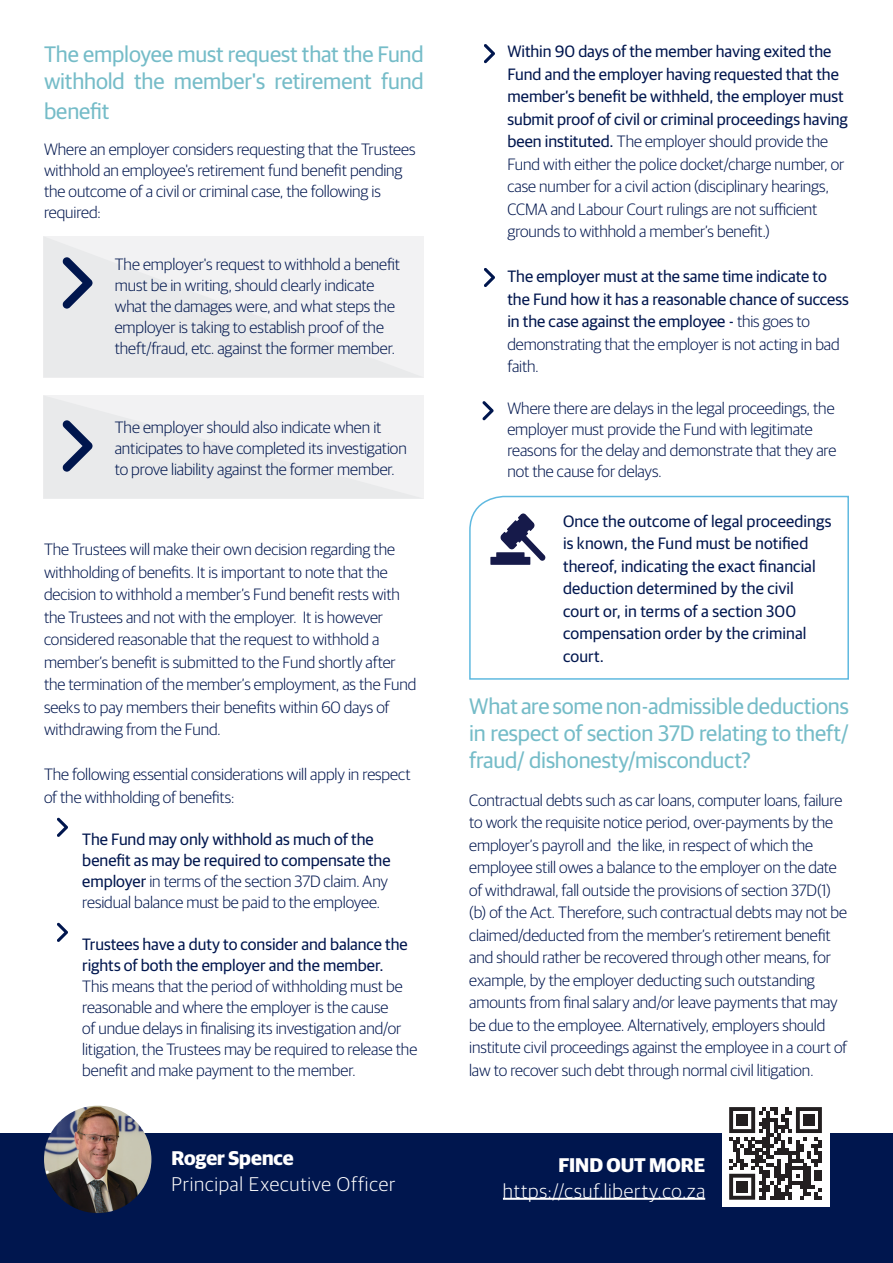
<style>
.page{position:relative;width:893px;height:1263px;background:#fff}
.page>*{position:absolute;margin:0;border:0;box-sizing:border-box;transform-origin:0 0}
.t1{font:22.5px/27px "Guardian Sans";letter-spacing:-.01em;color:#75bcc8}
.Heading_04{font:300 19.95px "Guardian Sans";letter-spacing:.04em;color:#fff}
.Heading_04-2{font:700 19.95px "Guardian Sans";color:#fff}
.Heading_04-3{font:300 16.5px/22.5px "Guardian Sans";letter-spacing:-.005em;color:#00164e}
.Heading_04-4{font:16.5px/22.5px "Guardian Sans";color:#00164e}
.s1{font-weight:300}
.s2{font-weight:400}
</style>
<div class="page">
<svg style="left:43px;top:236px;width:381px;height:141px;fill:#f2f2f3"></svg>
<svg style="left:62px;top:257px;width:31px;height:52px;background:#98a0b4"></svg>
<div style="left:43px;top:395px;width:381px;height:104px;background:#ecedee"></div>
<svg style="left:469px;top:495px;width:380px;height:185px"></svg>
<div style="left:0;top:1133px;width:893px;height:130px;background:#00164e"></div>
<hr style="left:503px;top:1198px;width:202px;height:2px;background:#fff">
<div style="left:722px;top:1100px;width:107px;height:107px;background:#fff"></div>
<svg style="left:729px;top:1107px;width:93px;height:93px"></svg>
<div style="left:737px;top:1114px;width:11px;height:11px;background:#231f20"></div>
<div style="left:803px;top:1114px;width:11px;height:11px;background:#231f20"></div>
<div style="left:737px;top:1181px;width:11px;height:11px;background:#231f20"></div>
<img style="left:44px;top:1106px;width:107px;height:107px;border-radius:54px">
<svg style="left:57px;top:818px;width:11px;height:19px"></svg>
<svg style="left:57px;top:923px;width:11px;height:19px"></svg>
<svg style="left:484px;top:44px;width:11px;height:19px"></svg>
<svg style="left:484px;top:268px;width:11px;height:19px"></svg>
<svg style="left:482px;top:401px;width:12px;height:19px"></svg>
<svg style="left:490px;top:513px;width:55px;height:52px"></svg>
<p class="t1" style="left:44px;top:39px;width:381px">The employee must request that the Fund withhold the member's retirement fund</p>
<p class="t1" style="left:44px;top:96px;width:67px">benefit</p>
<p class="Heading_04-3" style="left:44px;top:138px;width:373px;line-height:21px">Where an employer considers requesting that the Trustees withhold an employee's retirement fund benefit pending the outcome of a civil or criminal case, the following is required:</p>
<p class="Heading_04-3" style="left:115px;top:253px;width:287px;line-height:21px">The employer's request to withhold a benefit must be in writing, should clearly indicate what the damages were, and what steps the employer is taking to establish proof of the theft/fraud, etc. against the former member.</p>
<p class="Heading_04-3" style="left:115px;top:416px;width:294px;line-height:21px">The employer should also indicate when it anticipates to have completed its investigation to prove liability against the former member.</p>
<p class="Heading_04-3" style="left:44px;top:537px;width:374px">The Trustees will make their own decision regarding the withholding of benefits. It is important to note that the decision to withhold a member’s Fund benefit rests with the Trustees and not with the employer. It is however considered reasonable that the request to withhold a member’s benefit is submitted to the Fund shortly after the termination of the member’s employment, as the Fund seeks to pay members their benefits within 60 days of withdrawing from the Fund.</p>
<p class="Heading_04-3" style="left:44px;top:762px;width:368px">The following essential considerations will apply in respect of the withholding of benefits:</p>
<p class="Heading_04-4" style="left:82px;top:827px;width:310px;line-height:21px">The Fund may only withhold as much of the benefit as may be required to compensate the employer <span class="s1">in terms of the section 37D claim. Any residual balance must be paid to the employee.</span></p>
<p class="Heading_04-3" style="left:82px;top:933px;width:336px;line-height:21px"><span class="s2">Trustees have a duty to consider and balance the rights of both the employer and the member.<br></span>This means that the period of withholding must be reasonable and where the employer is the cause<br>of undue delays in finalising its investigation and/or litigation, the Trustees may be required to release the benefit and make payment to the member.</p>
<p class="Heading_04-2" style="left:171px;top:1143px;width:124px">Roger Spence</p>
<p class="Heading_04" style="left:171px;top:1170px;width:225px">Principal Executive Officer</p>
<p class="Heading_04-3" style="left:507px;top:39px;width:342px"><span class="s2">Within 90 days of the member having exited the Fund and the employer having requested that the member’s benefit be withheld, the employer must submit proof of civil or criminal proceedings having been instituted.</span> The employer should provide the Fund with either the police docket/charge number, or case number for a civil action (disciplinary hearings, CCMA and Labour Court rulings are not sufficient grounds to withhold a member’s benefit.)</p>
<p class="Heading_04-4" style="left:507px;top:264px;width:343px">The employer must at the same time indicate to the Fund how it has a reasonable chance of success in the case against the employee - <span class="s1">this goes to demonstrating that the employer is not acting in bad faith.</span></p>
<p class="Heading_04-3" style="left:507px;top:397px;width:330px;line-height:21px">Where there are delays in the legal proceedings, the employer must provide the Fund with legitimate reasons for the delay and demonstrate that they are not the cause for delays.</p>
<p class="Heading_04-4" style="left:563px;top:508px;width:270px">Once the outcome of legal proceedings is known, the Fund must be notified thereof, indicating the exact financial deduction determined by the civil court or, in terms of a section 300 compensation order by the criminal court.</p>
<p class="t1" style="left:469px;top:691px;width:381px;text-align:justify">What are some non-admissible deductions in respect of section 37D relating to theft/ fraud/ dishonesty/misconduct?</p>
<p class="Heading_04-3" style="left:469px;top:788px;width:380px">Contractual debts such as car loans, computer loans, failure to work the requisite notice period, over-payments by the employer’s payroll and the like, in respect of which the employee still owes a balance to the employer on the date of withdrawal, fall outside the provisions of section 37D(1) (b) of the Act. Therefore, such contractual debts may not be claimed/deducted from the member’s retirement benefit and should rather be recovered through other means, for example, by the employer deducting such outstanding amounts from final salary and/or leave payments that may be due to the employee. Alternatively, employers should institute civil proceedings against the employee in a court of law to recover such debt through normal civil litigation.</p>
<p class="Heading_04-2" style="left:558px;top:1150px;width:148px">FIND OUT MORE</p>
<p class="Heading_04" style="left:503px;top:1177px;width:204px">https://csuf.liberty.co.za</p>
</div>
